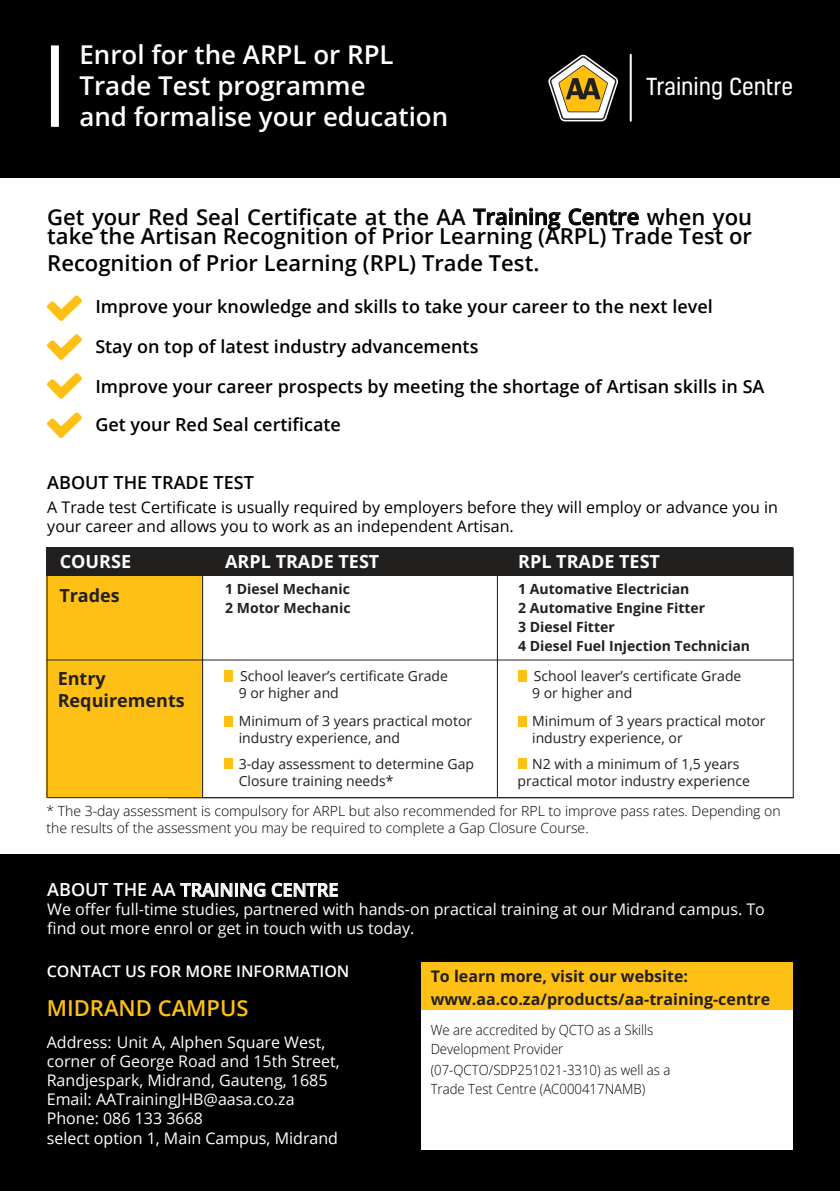
<style>
.page{position:relative;width:840px;height:1191px;background:#fff}
.page>*{position:absolute;margin:0;border:0;box-sizing:border-box;transform-origin:0 0}
.t1{font:600 26px/31px "Open Sans";color:#fff}
.t2{font:22.6px "Kelson";color:#fff}
.t3{font:600 22px/19.8px "Open Sans";color:#000}
.t4{font:600 22px "Open Sans";color:#ffc015}
.t5{font:600 18px/37.6px "Open Sans";color:#000}
.t6{font:700 18px "Open Sans";color:#fff}
.t7{font:600 18px "Open Sans";color:#fff}
.t8{font:700 18px/21.6px "Open Sans";color:#221f1f}
.t9{font:16px/19.2px "Open Sans";color:#fff}
.t10{font:16px/19.2px "Open Sans";color:#000}
.t11{font:700 16px/22.8px "Open Sans";color:#221f1f}
.t12{font:600 16px "Open Sans";color:#fff}
.t13{font:14px/16.8px "Open Sans";color:#221f1f}
.t14{font:300 14px/16.8px "Open Sans";color:#000}
.t15{font:700 14px/19px "Open Sans";color:#221f1f}
.t16{font:300 14px/18.6px "Open Sans";color:#000;scale:.94 1}
.s1{font-style:inherit}
</style>
<div class="page">
<div style="left:0;top:0;width:839px;height:177px;background:#000"></div>
<div style="left:0;top:854px;width:839px;height:337px;background:#000"></div>
<div style="left:420px;top:1001px;width:372px;height:148px;background:#fff"></div>
<div style="left:420px;top:962px;width:372px;height:47px;background:#ffc015"></div>
<div style="left:51px;top:45px;width:8px;height:82px;background:#fff"></div>
<svg style="left:46px;top:295px;width:36px;height:26px"></svg>
<svg style="left:46px;top:334px;width:36px;height:26px"></svg>
<svg style="left:46px;top:373px;width:36px;height:26px"></svg>
<svg style="left:46px;top:412px;width:36px;height:26px"></svg>
<svg style="left:180px;top:882px;width:85px;height:15px"></svg>
<svg style="left:271px;top:882px;width:66px;height:15px"></svg>
<hr style="left:496px;top:574px;width:1px;height:223px;background:#221f1f">
<div style="left:46px;top:549px;width:156px;height:249px;background:#ffc015"></div>
<hr style="left:47px;top:659px;width:745px;height:1px;background:#221f1f">
<div style="left:46px;top:547px;width:746px;height:29px;background:#221f1f"></div>
<div style="left:225px;top:671px;width:8px;height:11px;background:#ffc015"></div>
<div style="left:225px;top:716px;width:8px;height:10px;background:#ffc015"></div>
<div style="left:225px;top:759px;width:8px;height:10px;background:#ffc015"></div>
<div style="left:518px;top:670px;width:8px;height:11px;background:#ffc015"></div>
<div style="left:518px;top:716px;width:8px;height:10px;background:#ffc015"></div>
<div style="left:518px;top:759px;width:8px;height:10px;background:#ffc015"></div>
<hr style="left:47px;top:797px;width:745px;height:1px;background:#221f1f">
<hr style="left:202px;top:574px;width:1px;height:223px;background:#221f1f">
<hr style="left:46px;top:574px;width:1px;height:223px;background:#221f1f">
<svg style="left:473px;top:207px;width:87px;height:23px"></svg>
<svg style="left:568px;top:208px;width:70px;height:17px"></svg>
<svg style="left:548px;top:54px;width:70px;height:67px"></svg>
<hr style="left:629px;top:55px;width:2px;height:66px;background:#fff">
<h1 class="t1" style="left:79px;top:39px;width:370px">Enrol for the ARPL or RPL<br>Trade Test programme<br>and formalise your education</h1>
<h2 class="t2" style="left:645px;top:71px;width:149px">Training Centre</h2>
<h3 class="t3" style="left:47px;top:206px;width:706px">Get your Red Seal Certificate at the AA <span class="s1">Training Centre</span> when you take the Artisan Recognition of Prior Learning (ARPL) Trade Test or</h3>
<h3 class="t3" style="left:47px;top:252px;width:493px">Recognition of Prior Learning (RPL) Trade Test.</h3>
<p class="t5" style="left:95px;top:288px;width:618px">Improve your knowledge and skills to take your career to the next level</p>
<p class="t5" style="left:95px;top:328px;width:384px">Stay on top of latest industry advancements</p>
<p class="t5" style="left:95px;top:368px;width:670px">Improve your career prospects by meeting the shortage of Artisan skills in SA<br>Get your Red Seal certificate</p>
<p class="t5" style="left:47px;top:463px;width:208px">ABOUT THE TRADE TEST</p>
<p class="t10" style="left:47px;top:497px;width:732px">A Trade test Certificate is usually required by employers before they will employ or advance you in your career and allows you to work as an independent Artisan.</p>
<p class="t6" style="left:60px;top:549px;width:73px">COURSE</p>
<p class="t6" style="left:225px;top:549px;width:156px">ARPL TRADE TEST</p>
<p class="t15" style="left:225px;top:579px;width:127px">1 Diesel Mechanic<br>2 Motor Mechanic</p>
<p class="t6" style="left:518px;top:549px;width:143px">RPL TRADE TEST</p>
<p class="t15" style="left:518px;top:579px;width:233px">1 Automative Electrician<br>2 Automative Engine Fitter<br>3 Diesel Fitter<br>4 Diesel Fuel Injection Technician</p>
<p class="t8" style="left:59px;top:584px;width:62px">Trades</p>
<p class="t8" style="left:58px;top:667px;width:128px">Entry<br>Requirements</p>
<p class="t13" style="left:532px;top:667px;width:211px">School leaver’s certificate Grade<br>9 or higher and</p>
<p class="t13" style="left:532px;top:712px;width:235px">Minimum of 3 years practical motor industry experience, or</p>
<p class="t13" style="left:517px;top:755px;width:234px;text-align:center">N2 with a minimum of 1,5 years practical motor industry experience</p>
<p class="t14" style="left:46px;top:802px;width:735px">* The 3-day assessment is compulsory for ARPL but also recommended for RPL to improve pass rates. Depending on the results of the assessment you may be required to complete a Gap Closure Course.</p>
<p class="t13" style="left:238px;top:667px;width:211px">School leaver’s certificate Grade<br>9 or higher and</p>
<p class="t13" style="left:238px;top:712px;width:235px">Minimum of 3 years practical motor industry experience, and</p>
<p class="t13" style="left:238px;top:755px;width:237px">3-day assessment to determine Gap<br>Closure training needs*</p>
<p class="t7" style="left:47px;top:877px;width:292px"><span class="s1">ABOUT THE AA</span> TRAINING CENTRE</p>
<p class="t9" style="left:47px;top:899px;width:718px">We offer full-time studies, partnered with hands-on practical training at our Midrand campus. To find out more enrol or get in touch with us today.</p>
<p class="t12" style="left:47px;top:960px;width:304px">CONTACT US FOR MORE INFORMATION</p>
<h3 class="t4" style="left:47px;top:992px;width:203px">MIDRAND CAMPUS</h3>
<p class="t9" style="left:47px;top:1031px;width:294px">Address: Unit A, Alphen Square West, corner of George Road and 15th Street, Randjespark, Midrand, Gauteng, 1685<br>Email: AATrainingJHB@aasa.co.za Phone: 086 133 3668<br>select option 1, Main Campus, Midrand</p>
<p class="t11" style="left:430px;top:964px;width:341px">To learn more, visit our website: www.aa.co.za/products/aa-training-centre</p>
<p class="t16" style="left:430px;top:1020px;width:238px">We are accredited by QCTO as a Skills<br>Development Provider</p>
<p class="t16" style="left:430px;top:1060px;width:256px">(07-QCTO/SDP251021-3310) as well as a<br>Trade Test Centre (AC000417NAMB)</p>
</div>
